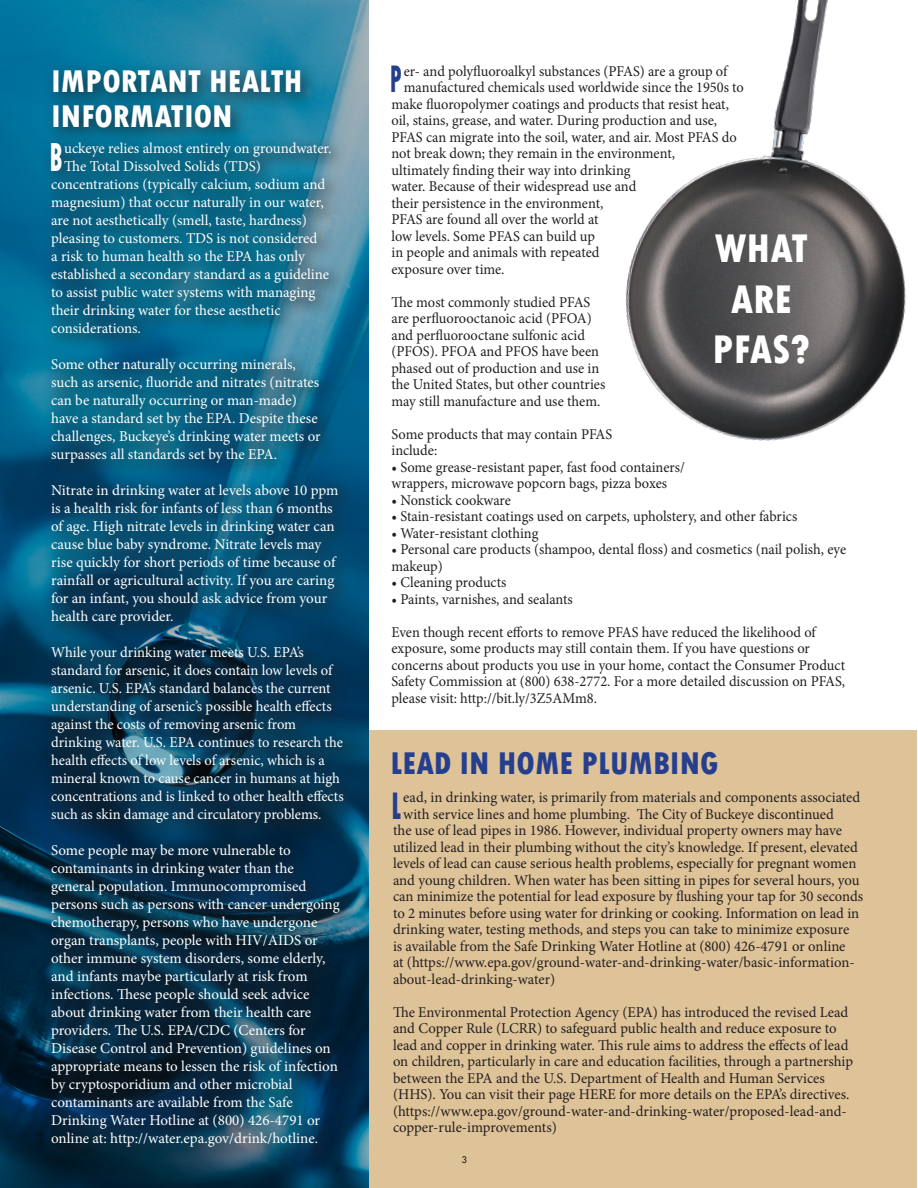
<style>
.page{position:relative;width:918px;height:1188px;background:#fff}
.page>*{position:absolute;margin:0;border:0;box-sizing:border-box;transform-origin:0 0}
.t1{font:800 condensed 42.6px "Tw Cen";color:#fff;scale:.6 1}
.t2{font:800 condensed 42px "Tw Cen";color:#fff}
.t3{font:800 condensed 40.35px "Tw Cen";color:#253f8e;scale:.7 1}
.t4{font:800 condensed 40.35px "Tw Cen";color:#253f8e;scale:.6 1}
.t5{font:800 condensed 33px "Tw Cen";color:#fff}
.t6{font:800 condensed 33px "Tw Cen";color:#253f8e}
.t7{font:15px/18px "Minion Pro";color:#fff}
.t8{font:15px/16.5px "Minion Pro";color:#231f20;scale:.96 1}
.t9{font:15px/16.5px "Minion Pro";color:#231f20}
.t10{font:10.5px "Tw Cen";color:#231f20}
</style>
<div class="page">
<div style="left:363px;top:730px;width:554px;height:457px;background:#dec298"></div>
<img style="left:1px;top:1px;width:367px;height:1187px">
<div style="left:41px;top:134px;width:321px;height:1032px;background:#231f20;opacity:.52"></div>
<div style="left:43px;top:61px;width:277px;height:85px;background:#231f20;opacity:.52"></div>
<img style="left:625px;top:0;width:281px;height:441px">
<p class="t5" style="left:51px;top:62px;width:253px">IMPORTANT HEALTH</p>
<p class="t5" style="left:51px;top:96px;width:183px">INFORMATION</p>
<p class="t1" style="left:49px;top:132px;width:23px">B</p>
<p class="t7" style="left:64px;top:140px;width:269px">uckeye relies almost entirely on groundwater.</p>
<p class="t7" style="left:64px;top:158px;width:198px">The Total Dissolved Solids (TDS)</p>
<p class="t7" style="left:51px;top:176px;width:276px">concentrations (typically calcium, sodium and</p>
<p class="t7" style="left:51px;top:194px;width:274px">magnesium) that occur naturally in our water,</p>
<p class="t7" style="left:51px;top:212px;width:257px">are not aesthetically (smell, taste, hardness)</p>
<p class="t7" style="left:51px;top:230px;width:268px">pleasing to customers. TDS is not considered</p>
<p class="t7" style="left:51px;top:248px;width:255px">a risk to human health so the EPA has only</p>
<p class="t7" style="left:51px;top:266px;width:280px">established a secondary standard as a guideline</p>
<p class="t7" style="left:51px;top:284px;width:266px">to assist public water systems with managing</p>
<p class="t7" style="left:51px;top:302px;width:231px">their drinking water for these aesthetic</p>
<p class="t7" style="left:51px;top:320px;width:91px">considerations.</p>
<p class="t7" style="left:51px;top:356px;width:271px">Some other naturally occurring minerals, such as arsenic, fluoride and nitrates (nitrates can be naturally occurring or man-made) have a standard set by the EPA. Despite these challenges, Buckeye’s drinking water meets or surpasses all standards set by the EPA.</p>
<p class="t7" style="left:51px;top:482px;width:289px">Nitrate in drinking water at levels above 10 ppm is a health risk for infants of less than 6 months of age. High nitrate levels in drinking water can cause blue baby syndrome. Nitrate levels may rise quickly for short periods of time because of rainfall or agricultural activity. If you are caring for an infant, you should ask advice from your health care provider.</p>
<p class="t7" style="left:51px;top:644px;width:294px">While your drinking water meets U.S. EPA’s standard for arsenic, it does contain low levels of arsenic. U.S. EPA’s standard balances the current understanding of arsenic’s possible health effects against the costs of removing arsenic from drinking water. U.S. EPA continues to research the health effects of low levels of arsenic, which is a mineral known to cause cancer in humans at high concentrations and is linked to other health effects such as skin damage and circulatory problems.</p>
<p class="t7" style="left:51px;top:842px;width:290px">Some people may be more vulnerable to contaminants in drinking water than the general population. Immunocompromised persons such as persons with cancer undergoing chemotherapy, persons who have undergone organ transplants, people with HIV/AIDS or other immune system disorders, some elderly, and infants maybe particularly at risk from infections. These people should seek advice about drinking water from their health care providers. The U.S. EPA/CDC (Centers for Disease Control and Prevention) guidelines on appropriate means to lessen the risk of infection by cryptosporidium and other microbial contaminants are available from the Safe Drinking Water Hotline at (800) 426-4791 or online at: http://water.epa.gov/drink/hotline.</p>
<p class="t4" style="left:390px;top:55px;width:22px">P</p>
<p class="t8" style="left:404px;top:63px;width:338px">er- and polyfluoroalkyl substances (PFAS) are a group of</p>
<p class="t8" style="left:404px;top:79px;width:356px">manufactured chemicals used worldwide since the 1950s to</p>
<p class="t8" style="left:392px;top:96px;width:353px">make fluoropolymer coatings and products that resist heat,</p>
<p class="t8" style="left:392px;top:112px;width:341px">oil, stains, grease, and water. During production and use,</p>
<p class="t8" style="left:392px;top:129px;width:361px">PFAS can migrate into the soil, water, and air. Most PFAS do</p>
<p class="t8" style="left:392px;top:145px;width:297px">not break down; they remain in the environment,</p>
<p class="t8" style="left:392px;top:162px;width:251px">ultimately finding their way into drinking</p>
<p class="t8" style="left:392px;top:178px;width:257px">water. Because of their widespread use and</p>
<p class="t8" style="left:392px;top:195px;width:222px">their persistence in the environment,</p>
<p class="t8" style="left:392px;top:211px;width:217px">PFAS are found all over the world at</p>
<p class="t8" style="left:392px;top:228px;width:213px">low levels. Some PFAS can build up</p>
<p class="t8" style="left:392px;top:244px;width:218px">in people and animals with repeated</p>
<p class="t8" style="left:392px;top:261px;width:119px">exposure over time.</p>
<p class="t8" style="left:392px;top:294px;width:224px">The most commonly studied PFAS are perfluorooctanoic acid (PFOA) and perfluorooctane sulfonic acid (PFOS). PFOA and PFOS have been phased out of production and use in the United States, but other countries may still manufacture and use them.</p>
<p class="t8" style="left:392px;top:426px;width:232px">Some products that may contain PFAS include:</p>
<p class="t8" style="left:392px;top:459px;width:307px">• Some grease-resistant paper, fast food containers/ wrappers, microwave popcorn bags, pizza boxes</p>
<p class="t8" style="left:392px;top:492px;width:126px">• Nonstick cookware</p>
<p class="t8" style="left:392px;top:508px;width:424px">• Stain-resistant coatings used on carpets, upholstery, and other fabrics</p>
<p class="t8" style="left:392px;top:525px;width:155px">• Water-resistant clothing</p>
<p class="t8" style="left:392px;top:541px;width:475px">• Personal care products (shampoo, dental floss) and cosmetics (nail polish, eye makeup)</p>
<p class="t8" style="left:392px;top:574px;width:121px">• Cleaning products</p>
<p class="t8" style="left:392px;top:591px;width:190px">• Paints, varnishes, and sealants</p>
<p class="t8" style="left:392px;top:624px;width:474px">Even though recent efforts to remove PFAS have reduced the likelihood of exposure, some products may still contain them. If you have questions or concerns about products you use in your home, contact the Consumer Product Safety Commission at (800) 638-2772. For a more detailed discussion on PFAS, please visit: http://bit.ly/3Z5AMm8.</p>
<p class="t2" style="left:715px;top:224px;width:95px">WHAT</p>
<p class="t2" style="left:731px;top:274px;width:63px">ARE</p>
<p class="t2" style="left:713px;top:325px;width:99px">PFAS?</p>
<p class="t6" style="left:391px;top:744px;width:330px">LEAD IN HOME PLUMBING</p>
<p class="t3" style="left:391px;top:782px;width:16px">L</p>
<p class="t9" style="left:403px;top:789px;width:459px">ead, in drinking water, is primarily from materials and components associated</p>
<p class="t9" style="left:403px;top:806px;width:432px">with service lines and home plumbing. The City of Buckeye discontinued</p>
<p class="t9" style="left:393px;top:822px;width:451px">the use of lead pipes in 1986. However, individual property owners may have</p>
<p class="t9" style="left:393px;top:839px;width:466px">utilized lead in their plumbing without the city’s knowledge. If present, elevated</p>
<p class="t9" style="left:393px;top:855px;width:465px">levels of lead can cause serious health problems, especially for pregnant women</p>
<p class="t9" style="left:393px;top:872px;width:468px">and young children. When water has been sitting in pipes for several hours, you</p>
<p class="t9" style="left:393px;top:888px;width:472px">can minimize the potential for lead exposure by flushing your tap for 30 seconds</p>
<p class="t9" style="left:393px;top:905px;width:468px">to 2 minutes before using water for drinking or cooking. Information on lead in</p>
<p class="t9" style="left:393px;top:921px;width:458px">drinking water, testing methods, and steps you can take to minimize exposure</p>
<p class="t9" style="left:393px;top:938px;width:454px">is available from the Safe Drinking Water Hotline at (800) 426-4791 or online</p>
<p class="t9" style="left:393px;top:954px;width:463px">at (https://www.epa.gov/ground-water-and-drinking-water/basic-information-</p>
<p class="t9" style="left:393px;top:971px;width:164px">about-lead-drinking-water)</p>
<p class="t9" style="left:393px;top:1004px;width:462px">The Environmental Protection Agency (EPA) has introduced the revised Lead and Copper Rule (LCRR) to safeguard public health and reduce exposure to lead and copper in drinking water. This rule aims to address the effects of lead on children, particularly in care and education facilities, through a partnership between the EPA and the U.S. Department of Health and Human Services (HHS). You can visit their page HERE for more details on the EPA’s directives.</p>
<p class="t9" style="left:393px;top:1103px;width:455px">(https://www.epa.gov/ground-water-and-drinking-water/proposed-lead-and&shy;copper-rule-improvements)</p>
<p class="t10" style="left:462px;top:1154px;width:7px">3</p>
</div>
